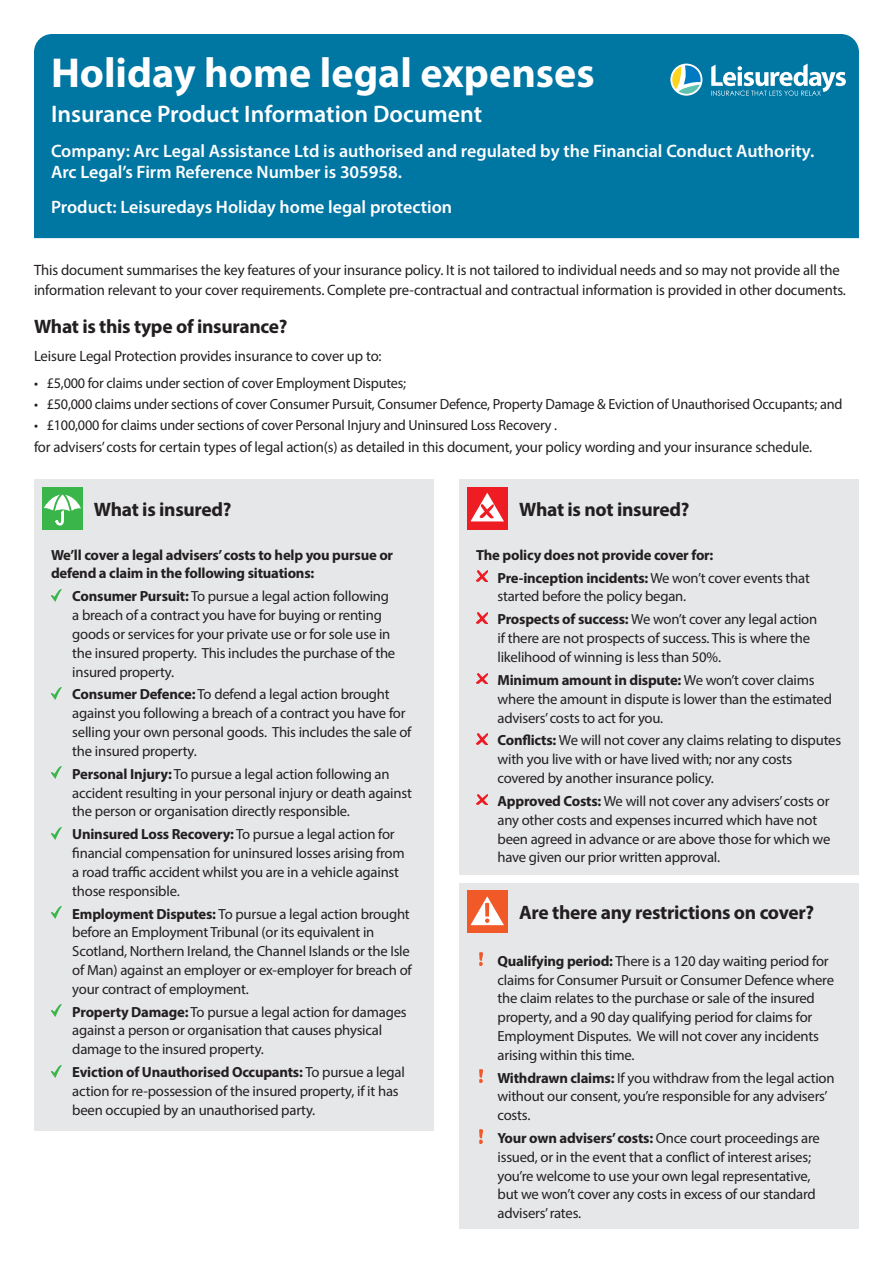
<style>
.page{position:relative;width:893px;height:1263px;background:#fff}
.page>*{position:absolute;margin:0;border:0;box-sizing:border-box;transform-origin:0 0}
.t1{font:700 42px "Myriad Pro";color:#fff}
.t2{font:600 24px "Myriad Pro";color:#fff}
.t3{font:700 19.5px "Myriad Pro";letter-spacing:-.015em;color:#231f20}
.t4{font:600 18px/21.6px "Myriad Pro";color:#fff}
.t5{font:15px/19.5px "Myriad Pro";letter-spacing:-.01em;color:#231f20}
.t6{font:14.7px/18.8px "Myriad Pro";letter-spacing:-.015em;color:#231f20}
.t7{font:700 14.7px/18.8px "Myriad Pro";letter-spacing:-.015em;color:#231f20}
.s1{font-weight:400}
.s2{font-weight:700}
</style>
<div class="page">
<div style="left:34px;top:479px;width:400px;height:651px;background:#e6e7e9"></div>
<div style="left:459px;top:479px;width:400px;height:395px;background:#e6e7e9"></div>
<div style="left:459px;top:883px;width:400px;height:346px;background:#e6e7e9"></div>
<div style="left:34px;top:34px;width:825px;height:204px;background:#0076a3"></div>
<svg style="left:51px;top:589px;width:11px;height:12px"></svg>
<svg style="left:51px;top:687px;width:11px;height:12px"></svg>
<svg style="left:51px;top:767px;width:11px;height:12px"></svg>
<svg style="left:51px;top:827px;width:11px;height:12px"></svg>
<svg style="left:51px;top:906px;width:11px;height:12px"></svg>
<svg style="left:51px;top:1004px;width:11px;height:12px"></svg>
<svg style="left:51px;top:1065px;width:11px;height:12px"></svg>
<div style="left:42px;top:487px;width:41px;height:42px;background:#3ab54a"></div>
<svg style="left:44px;top:494px;width:37px;height:31px"></svg>
<div style="left:467px;top:487px;width:41px;height:42px;background:#ee1d23"></div>
<svg style="left:470px;top:493px;width:34px;height:28px"></svg>
<svg style="left:476px;top:571px;width:11px;height:11px"></svg>
<svg style="left:476px;top:612px;width:11px;height:11px"></svg>
<svg style="left:476px;top:673px;width:11px;height:11px"></svg>
<svg style="left:476px;top:733px;width:11px;height:11px"></svg>
<svg style="left:476px;top:794px;width:11px;height:11px"></svg>
<div style="left:467px;top:890px;width:41px;height:43px;background:#f15929"></div>
<svg style="left:470px;top:896px;width:34px;height:29px"></svg>
<img style="left:479px;top:952px;width:4px;height:14px">
<svg style="left:479px;top:1069px;width:4px;height:13px"></svg>
<svg style="left:479px;top:1130px;width:4px;height:13px"></svg>
<svg style="left:711px;top:64px;width:135px;height:32px"></svg>
<svg style="left:670px;top:64px;width:32px;height:32px"></svg>
<svg style="left:672px;top:65px;width:29px;height:29px"></svg>
<h1 class="t1" style="left:51px;top:45px;width:545px">Holiday home legal expenses</h1>
<h2 class="t2" style="left:51px;top:99px;width:433px">Insurance Product Information Document</h2>
<p class="t4" style="left:51px;top:139px;width:765px">Company: Arc Legal Assistance Ltd is authorised and regulated by the Financial Conduct Authority.<br>Arc Legal’s Firm Reference Number is 305958.</p>
<p class="t4" style="left:51px;top:195px;width:403px">Product: Leisuredays Holiday home legal protection</p>
<p class="t5" style="left:34px;top:260px;width:813px">This document summarises the key features of your insurance policy. It is not tailored to individual needs and so may not provide all the information relevant to your cover requirements. Complete pre-contractual and contractual information is provided in other documents.</p>
<h3 class="t3" style="left:34px;top:314px;width:255px">What is this type of insurance?</h3>
<p class="t5" style="left:34px;top:346px;width:349px">Leisure Legal Protection provides insurance to cover up to:</p>
<p class="t6" style="left:34px;top:374px;width:374px">• £5,000 for claims under section of cover Employment Disputes;</p>
<p class="t6" style="left:34px;top:394px;width:810px">• £50,000 claims under sections of cover Consumer Pursuit, Consumer Defence, Property Damage &amp; Eviction of Unauthorised Occupants; and</p>
<p class="t6" style="left:34px;top:415px;width:525px">• £100,000 for claims under sections of cover Personal Injury and Uninsured Loss Recovery .</p>
<p class="t5" style="left:34px;top:436px;width:780px">for advisers’ costs for certain types of legal action(s) as detailed in this document, your policy wording and your insurance schedule.</p>
<h3 class="t3" style="left:94px;top:496px;width:139px">What is insured?</h3>
<h3 class="t3" style="left:519px;top:496px;width:172px">What is not insured?</h3>
<p class="t7" style="left:497px;top:543px;width:314px;line-height:23px;text-indent:-21px">The policy does not provide cover for:<br>Pre-inception incidents: <span class="s1">We won’t cover events that</span></p>
<p class="t6" style="left:497px;top:585px;width:321px;line-height:23px">started before the policy began.<br><span class="s2">Prospects of success:</span> We won’t cover any legal action</p>
<p class="t6" style="left:497px;top:629px;width:314px">if there are not prospects of success. This is where the likelihood of winning is less than 50%.</p>
<p class="t6" style="left:497px;top:670px;width:336px"><span class="s2">Minimum amount in dispute:</span> We won’t cover claims where the amount in dispute is lower than the estimated advisers’ costs to act for you.</p>
<p class="t6" style="left:497px;top:731px;width:345px"><span class="s2">Conflicts:</span> We will not cover any claims relating to disputes with you live with or have lived with; nor any costs covered by another insurance policy.</p>
<p class="t6" style="left:497px;top:791px;width:334px"><span class="s2">Approved Costs:</span> We will not cover any advisers’ costs or any other costs and expenses incurred which have not been agreed in advance or are above those for which we have given our prior written approval.</p>
<p class="t7" style="left:51px;top:545px;width:344px">We’ll cover a legal advisers’ costs to help you pursue or defend a claim in the following situations:</p>
<p class="t6" style="left:72px;top:587px;width:325px"><span class="s2">Consumer Pursuit:</span> To pursue a legal action following a breach of a contract you have for buying or renting goods or services for your private use or for sole use in the insured property. This includes the purchase of the insured property.</p>
<p class="t6" style="left:72px;top:685px;width:341px"><span class="s2">Consumer Defence:</span> To defend a legal action brought against you following a breach of a contract you have for selling your own personal goods. This includes the sale of the insured property.</p>
<p class="t6" style="left:72px;top:764px;width:341px"><span class="s2">Personal Injury:</span> To pursue a legal action following an accident resulting in your personal injury or death against the person or organisation directly responsible.</p>
<p class="t6" style="left:72px;top:825px;width:334px"><span class="s2">Uninsured Loss Recovery:</span> To pursue a legal action for financial compensation for uninsured losses arising from a road traffic accident whilst you are in a vehicle against those responsible.</p>
<p class="t6" style="left:72px;top:904px;width:341px"><span class="s2">Employment Disputes:</span> To pursue a legal action brought before an Employment Tribunal (or its equivalent in Scotland, Northern Ireland, the Channel Islands or the Isle of Man) against an employer or ex-employer for breach of your contract of employment.</p>
<p class="t6" style="left:72px;top:1002px;width:336px"><span class="s2">Property Damage:</span> To pursue a legal action for damages against a person or organisation that causes physical damage to the insured property.</p>
<p class="t6" style="left:72px;top:1062px;width:334px"><span class="s2">Eviction of Unauthorised Occupants:</span> To pursue a legal action for re-possession of the insured property, if it has been occupied by an unauthorised party.</p>
<h3 class="t3" style="left:519px;top:900px;width:297px">Are there any restrictions on cover?</h3>
<p class="t6" style="left:497px;top:951px;width:338px"><span class="s2">Qualifying period:</span> There is a 120 day waiting period for claims for Consumer Pursuit or Consumer Defence where the claim relates to the purchase or sale of the insured property, and a 90 day qualifying period for claims for Employment Disputes. We will not cover any incidents arising within this time.</p>
<p class="t6" style="left:497px;top:1068px;width:339px"><span class="s2">Withdrawn claims:</span> If you withdraw from the legal action without our consent, you’re responsible for any advisers’ costs.</p>
<p class="t6" style="left:497px;top:1128px;width:324px"><span class="s2">Your own advisers’ costs:</span> Once court proceedings are issued, or in the event that a conflict of interest arises; you’re welcome to use your own legal representative, but we won’t cover any costs in excess of our standard advisers’ rates.</p>
</div>
